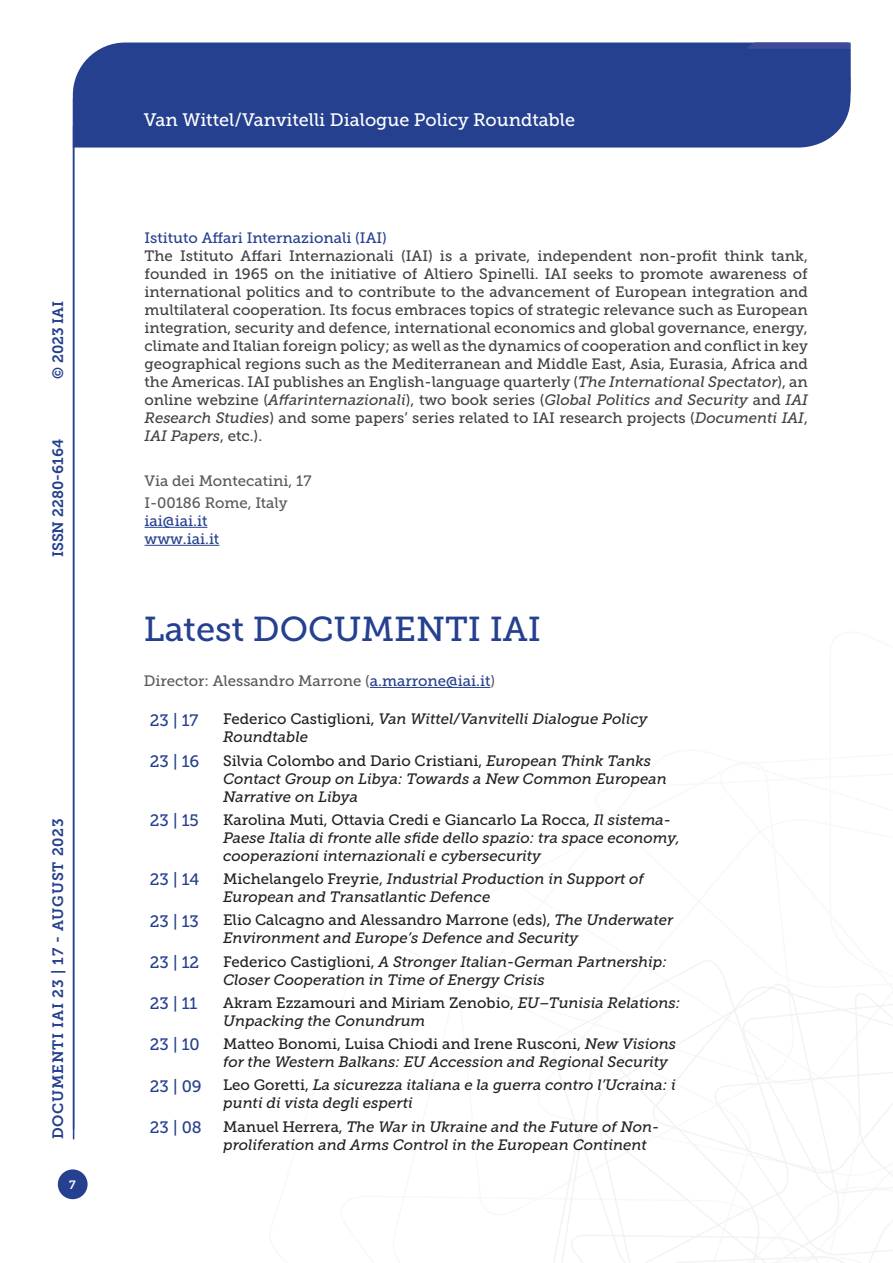
<style>
.page{position:relative;width:893px;height:1263px;background:#fff}
.page>*{position:absolute;margin:0;border:0;box-sizing:border-box;transform-origin:0 0}
.t1{font:34.5px "Museo Slab 500";color:#25408f}
.Intestazione{font:18px "Museo Slab 500";color:#fff}
.t2{font:16.5px "Museo Slab 500";color:#25408f}
.Elenco_paper{font:italic 15px/18px "Museo Slab 500";color:#231f20}
.t3{font:15px/18px "Museo Slab 500";color:#414142;text-align:justify}
.t4{font:15px "Museo Slab 500";color:#58595b}
.t5{font:15px "Museo Slab 500";color:#25408f}
.t6{font:15px "Museo Slab 700";letter-spacing:.05em;color:#25408f}
.t7{font:15px "Museo Slab 700";color:#25408f}
.t8{font:12px "Museo Slab 700";color:#fff}
.s1{font-style:italic}
.s2{color:#25408f}
.s3{font-style:normal}
</style>
<div class="page">
<svg style="left:553px;top:960px;width:340px;height:303px"></svg>
<div style="left:100px;top:43px;width:641px;height:6px;background:#25408f"></div>
<svg style="left:741px;top:43px;width:109px;height:6px"></svg>
<div style="left:58px;top:1169px;width:30px;height:30px;background:#25408f;border-radius:50%"></div>
<hr style="left:73px;top:126px;width:1px;height:1013px;background:#25408f">
<div style="left:73px;top:49px;width:777px;height:99px;background:#25408f"></div>
<hr style="left:370px;top:687px;width:120px;height:1px;background:#25408f">
<hr style="left:145px;top:527px;width:62px;height:1px;background:#25408f">
<hr style="left:145px;top:545px;width:74px;height:1px;background:#25408f">
<hr style="left:73px;top:142px;width:1px;height:987px;background:#25408f">
<p class="t6" style="left:50px;top:379px;width:80px;rotate:-90deg">© 2023 IAI</p>
<p class="t7" style="left:50px;top:557px;width:120px;rotate:-90deg">ISSN 2280-6164</p>
<p class="t6" style="left:50px;top:1139px;width:322px;rotate:-90deg">DOCUMENTI IAI 23 | 17 - AUGUST 2023</p>
<p class="t8" style="left:69px;top:1178px;width:8px">7</p>
<p class="Intestazione" style="left:144px;top:110px;width:433px">Van Wittel/Vanvitelli Dialogue Policy Roundtable</p>
<p class="Intestazione" style="left:365px;top:110px;width:13px">o</p>
<p class="t5" style="left:145px;top:229px;width:244px">Istituto Affari Internazionali (IAI)</p>
<p class="t3" style="left:145px;top:247px;width:665px">The Istituto Affari Internazionali (IAI) is a private, independent non-profit think tank, founded in 1965 on the initiative of Altiero Spinelli. IAI seeks to promote awareness of international politics and to contribute to the advancement of European integration and multilateral cooperation. Its focus embraces topics of strategic relevance such as European integration, security and defence, international economics and global governance, energy, climate and Italian foreign policy; as well as the dynamics of cooperation and conflict in key geographical regions such as the Mediterranean and Middle East, Asia, Eurasia, Africa and the Americas. IAI publishes an English-language quarterly (<span class="s1">The International Spectator</span>), an online webzine (<span class="s1">Affarinternazionali</span>), two book series (<span class="s1">Global Politics and Security</span> and <span class="s1">IAI Research Studies</span>) and some papers’ series related to IAI research projects (<span class="s1">Documenti IAI</span>, <span class="s1">IAI Papers</span>, etc.).</p>
<p class="t4" style="left:145px;top:472px;width:168px">Via dei Montecatini, 17</p>
<p class="t4" style="left:145px;top:494px;width:145px">I-00186 Rome, Italy</p>
<p class="t5" style="left:145px;top:512px;width:64px">iai@iai.it</p>
<p class="t5" style="left:145px;top:530px;width:76px">www.iai.it</p>
<p class="t1" style="left:144px;top:610px;width:399px">Latest DOCUMENTI IAI</p>
<p class="t4" style="left:144px;top:672px;width:353px">Director: Alessandro Marrone (<span class="s2">a.marrone@iai.it</span>)</p>
<p class="t2" style="left:150px;top:711px;width:50px">23 | 17</p>
<p class="Elenco_paper" style="left:223px;top:710px;width:426px"><span class="s3">Federico Castiglioni,</span> Van Wittel/Vanvitelli Dialogue Policy<br>Roundtable</p>
<p class="t2" style="left:150px;top:752px;width:51px">23 | 16</p>
<p class="Elenco_paper" style="left:223px;top:752px;width:445px"><span class="s3">Silvia Colombo and Dario Cristiani,</span> European Think Tanks<br>Contact Group on Libya: Towards a New Common European<br>Narrative on Libya</p>
<p class="t2" style="left:150px;top:811px;width:51px">23 | 15</p>
<p class="Elenco_paper" style="left:223px;top:811px;width:458px"><span class="s3">Karolina Muti, Ottavia Credi e Giancarlo La Rocca,</span> Il sistema-<br>Paese Italia di fronte alle sfide dello spazio: tra space economy, cooperazioni internazionali e cybersecurity</p>
<p class="t2" style="left:150px;top:870px;width:51px">23 | 14</p>
<p class="Elenco_paper" style="left:223px;top:870px;width:422px"><span class="s3">Michelangelo Freyrie,</span> Industrial Production in Support of<br>European and Transatlantic Defence</p>
<p class="t2" style="left:150px;top:912px;width:51px">23 | 13</p>
<p class="Elenco_paper" style="left:223px;top:911px;width:452px"><span class="s3">Elio Calcagno and Alessandro Marrone (eds),</span> The Underwater<br>Environment and Europe’s Defence and Security</p>
<p class="t2" style="left:150px;top:953px;width:51px">23 | 12</p>
<p class="Elenco_paper" style="left:223px;top:953px;width:445px"><span class="s3">Federico Castiglioni,</span> A Stronger Italian-German Partnership:<br>Closer Cooperation in Time of Energy Crisis</p>
<p class="t2" style="left:150px;top:994px;width:49px">23 | 11</p>
<p class="Elenco_paper" style="left:223px;top:994px;width:459px"><span class="s3">Akram Ezzamouri and Miriam Zenobio,</span> EU–Tunisia Relations:<br>Unpacking the Conundrum</p>
<p class="t2" style="left:150px;top:1035px;width:51px">23 | 10</p>
<p class="Elenco_paper" style="left:223px;top:1035px;width:454px"><span class="s3">Matteo Bonomi, Luisa Chiodi and Irene Rusconi,</span> New Visions for the Western Balkans: EU Accession and Regional Security</p>
<p class="t2" style="left:150px;top:1077px;width:53px">23 | 09</p>
<p class="Elenco_paper" style="left:223px;top:1076px;width:454px"><span class="s3">Leo Goretti,</span> La sicurezza italiana e la guerra contro l’Ucraina: i punti di vista degli esperti</p>
<p class="t2" style="left:150px;top:1118px;width:53px">23 | 08</p>
<p class="Elenco_paper" style="left:223px;top:1118px;width:438px"><span class="s3">Manuel Herrera,</span> The War in Ukraine and the Future of Non&shy;proliferation and Arms Control in the European Continent</p>
</div>
